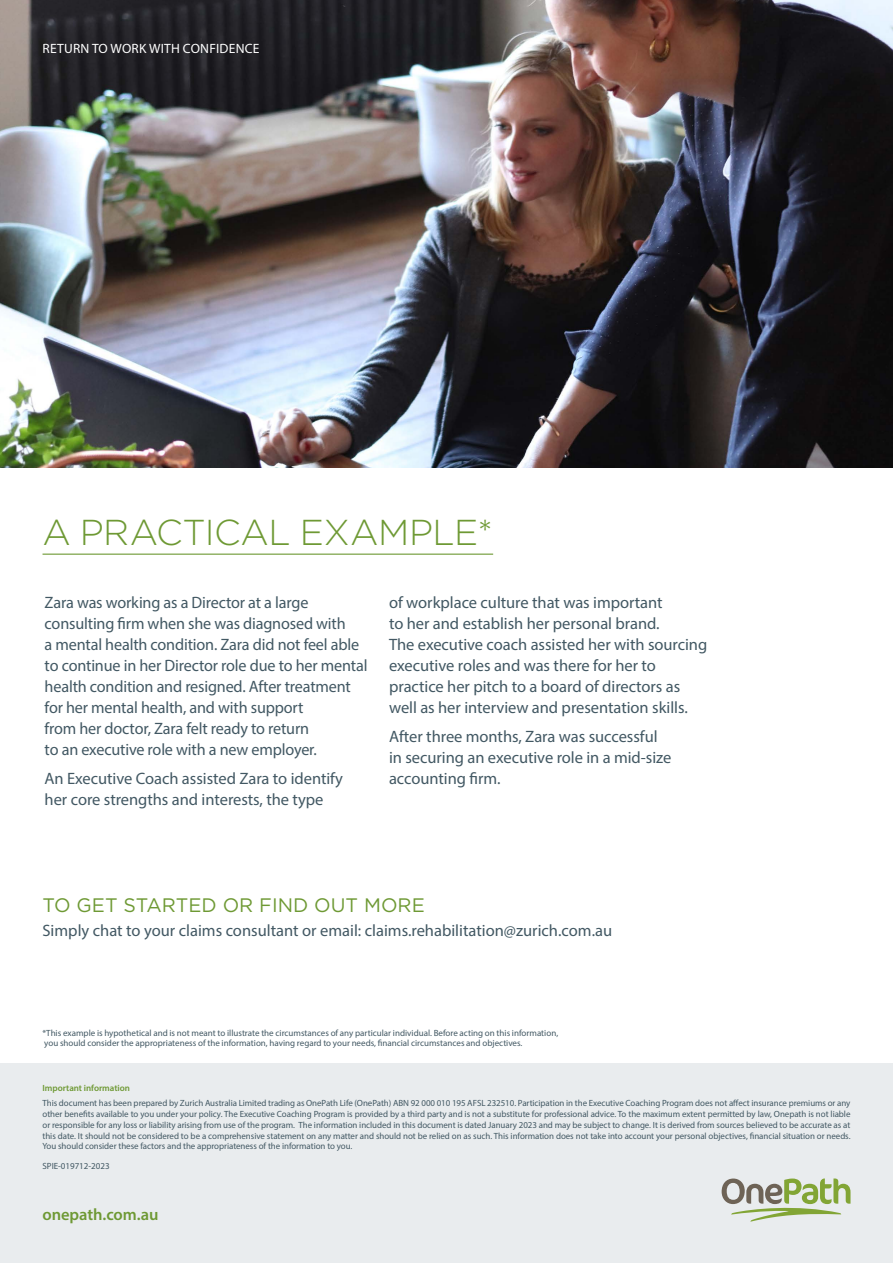
<style>
.page{position:relative;width:893px;height:1263px;background:#fff}
.page>*{position:absolute;margin:0;border:0;box-sizing:border-box;transform-origin:0 0}
.OP_Head_1{font:300 36px "Gotham";letter-spacing:-.015em;color:#6e9934}
.OP_Head_3{font:19.5px "Gotham";color:#6e9934}
.OP_Body_9_12{font:16.5px/21px "Myriad Pro";letter-spacing:-.01em;color:#425863}
.Head_2_-_14pt_Zurich{font:16.5px "Myriad Pro";color:#425863}
.OP_Body_9_12-2{font:600 16.5px "Myriad Pro";letter-spacing:-.005em;color:#6e9934}
.OP_Body_9_12-3{font:13.5px "Myriad Pro";letter-spacing:.015em;color:#fff}
.OP_Body_9_12-4{font:9px/10.8px "Myriad Pro";letter-spacing:-.005em;color:#425863;text-align:justify}
.Doc_reference_legal{font:9px/10.5px "Myriad Pro";color:#425863}
.OP_Body_9_12-5{font:600 9px "Myriad Pro";letter-spacing:-.005em;color:#6e9934}
</style>
<div class="page">
<div style="left:0;top:1063px;width:893px;height:200px;background:#e9ecee"></div>
<svg style="left:722px;top:1178px;width:128px;height:44px"></svg>
<hr style="left:43px;top:554px;width:450px;height:1px;background:#6e9934">
<img style="left:0;top:0;width:893px;height:468px">
<p class="OP_Body_9_12-3" style="left:43px;top:40px;width:218px">RETURN TO WORK WITH CONFIDENCE</p>
<p class="OP_Head_1" style="left:43px;top:513px;width:452px">A PRACTICAL EXAMPLE*</p>
<p class="OP_Body_9_12" style="left:45px;top:591px;width:324px">Zara was working as a Director at a large consulting firm when she was diagnosed with<br>a mental health condition. Zara did not feel able to continue in her Director role due to her mental health condition and resigned. After treatment for her mental health, and with support<br>from her doctor, Zara felt ready to return<br>to an executive role with a new employer.</p>
<p class="OP_Body_9_12" style="left:45px;top:768px;width:300px">An Executive Coach assisted Zara to identify her core strengths and interests, the type</p>
<p class="OP_Body_9_12" style="left:389px;top:591px;width:320px">of workplace culture that was important<br>to her and establish her personal brand.<br>The executive coach assisted her with sourcing executive roles and was there for her to practice her pitch to a board of directors as well as her interview and presentation skills.</p>
<p class="OP_Body_9_12" style="left:389px;top:726px;width:284px">After three months, Zara was successful in securing an executive role in a mid-size accounting firm.</p>
<p class="OP_Head_3" style="left:43px;top:894px;width:384px">TO GET STARTED OR FIND OUT MORE</p>
<p class="Head_2_-_14pt_Zurich" style="left:43px;top:920px;width:571px">Simply chat to your claims consultant or email: claims.rehabilitation@zurich.com.au</p>
<p class="Doc_reference_legal" style="left:43px;top:1027px;width:517px">*This example is hypothetical and is not meant to illustrate the circumstances of any particular individual. Before acting on this information, you should consider the appropriateness of the information, having regard to your needs, financial circumstances and objectives.</p>
<p class="OP_Body_9_12-5" style="left:43px;top:1082px;width:89px">Important information</p>
<p class="OP_Body_9_12-4" style="left:43px;top:1097px;width:809px">This document has been prepared by Zurich Australia Limited trading as OnePath Life (OnePath) ABN 92 000 010 195 AFSL 232510. Participation in the Executive Coaching Program does not affect insurance premiums or any other benefits available to you under your policy. The Executive Coaching Program is provided by a third party and is not a substitute for professional advice. To the maximum extent permitted by law, Onepath is not liable or responsible for any loss or liability arising from use of the program. The information included in this document is dated January 2023 and may be subject to change. It is derived from sources believed to be accurate as at this date. It should not be considered to be a comprehensive statement on any matter and should not be relied on as such. This information does not take into account your personal objectives, financial situation or needs.<br>You should consider these factors and the appropriateness of the information to you.</p>
<p class="OP_Body_9_12-4" style="left:43px;top:1160px;width:69px">SPIE-019712-2023</p>
<p class="OP_Body_9_12-2" style="left:43px;top:1204px;width:117px">onepath.com.au</p>
</div>
